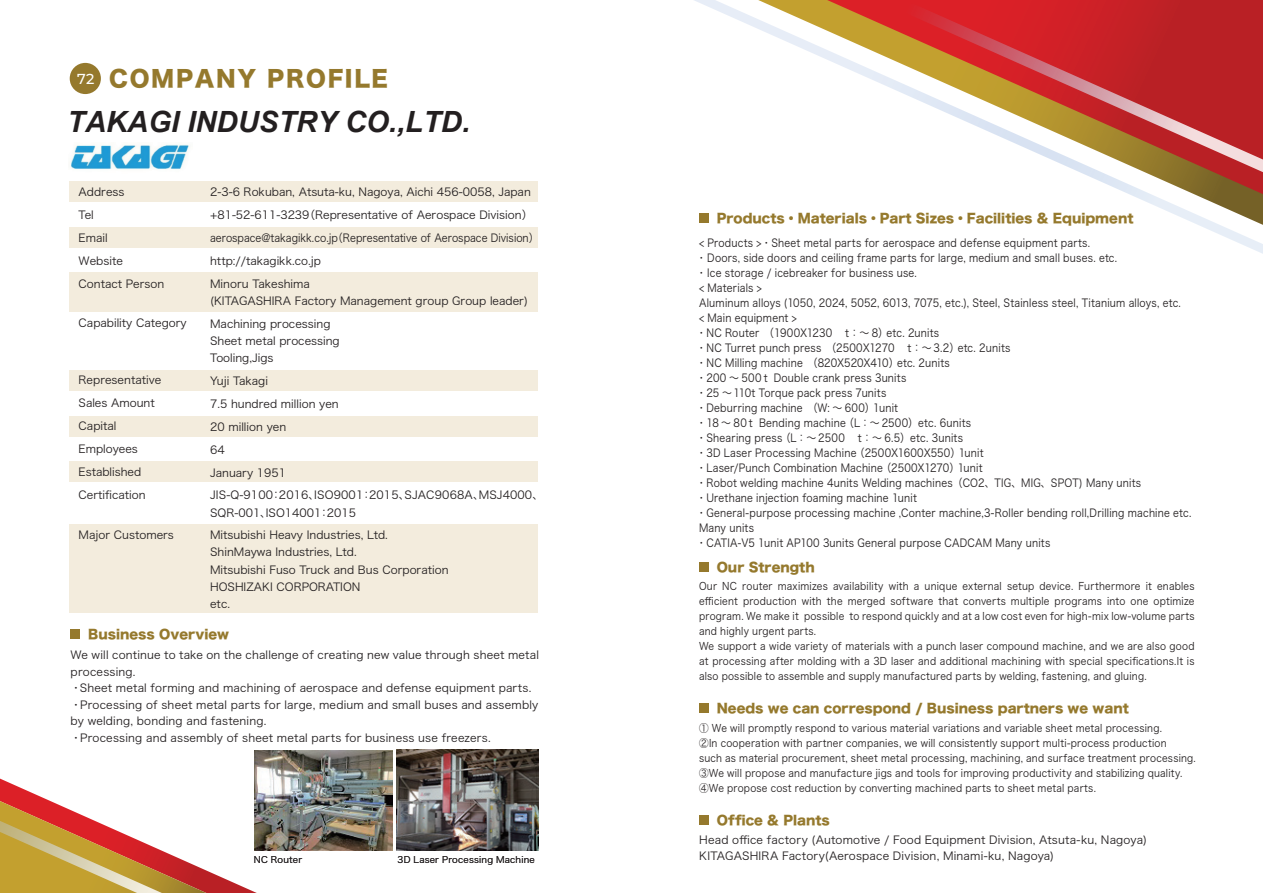
<style>
.page{position:relative;width:1263px;height:893px;background:#fff}
.page>*{position:absolute;margin:0;border:0;box-sizing:border-box;transform-origin:0 0}
.t1{font:italic 700 29.25px "Arial";color:#231f20}
.t2{font:22.5px "Hira Kaku Std W8";letter-spacing:.075em;color:#95792d}
.t3{font:12.75px "Hira Kaku Std W8";color:#95792d}
.t4{font:11.1px/23px "Hira Kaku Pro W3";letter-spacing:.015em;color:#231f20}
.t5{font:11.1px/15px "Hira Kaku Pro W3";letter-spacing:.015em;color:#231f20;scale:.89 1}
.t6{font:10.5px/15px "Hira Kaku Pro W3";letter-spacing:.025em;color:#231f20;scale:.91 1}
.t7{font:9px "Hira Kaku Pro W3";letter-spacing:.025em;color:#231f20}
.s1{font-family:"Montserrat";font-weight:500;font-size:14.4px;color:#fff}
</style>
<div class="page">
<div style="left:70px;top:63px;width:31px;height:31px;background:#95792d;border-radius:50%"></div>
<div style="left:70px;top:181px;width:468px;height:21px;background:#f3ecdd"></div>
<div style="left:70px;top:227px;width:468px;height:21px;background:#f3ecdd"></div>
<div style="left:70px;top:370px;width:468px;height:21px;background:#f3ecdd"></div>
<div style="left:70px;top:416px;width:468px;height:21px;background:#f3ecdd"></div>
<div style="left:70px;top:272px;width:468px;height:40px;background:#f3ecdd"></div>
<div style="left:70px;top:461px;width:468px;height:21px;background:#f3ecdd"></div>
<div style="left:70px;top:524px;width:468px;height:88px;background:#f3ecdd"></div>
<svg style="left:694px;top:0;width:569px;height:254px"></svg>
<svg style="left:758px;top:0;width:505px;height:225px"></svg>
<svg style="left:876px;top:0;width:387px;height:172px"></svg>
<div style="left:71px;top:629px;width:9px;height:10px;background:#95792d"></div>
<div style="left:699px;top:562px;width:9px;height:10px;background:#95792d"></div>
<div style="left:699px;top:704px;width:9px;height:9px;background:#95792d"></div>
<div style="left:699px;top:815px;width:10px;height:10px;background:#95792d"></div>
<div style="left:699px;top:214px;width:9px;height:9px;background:#95792d"></div>
<svg style="left:0;top:779px;width:257px;height:114px"></svg>
<img style="left:71px;top:144px;width:118px;height:25px">
<img style="left:255px;top:750px;width:138px;height:100px">
<img style="left:396px;top:750px;width:142px;height:100px">
<h2 class="t2" style="left:77px;top:66px;width:312px"><span class="s1">72</span> COMPANY PROFILE</h2>
<h1 class="t1" style="left:67px;top:102px;width:405px">TAKAGI INDUSTRY CO.,LTD.</h1>
<p class="t4" style="left:79px;top:179px;width:87px">Address<br>Tel<br>Email<br>Website<br>Contact Person</p>
<p class="t4" style="left:79px;top:311px;width:110px">Capability Category</p>
<p class="t4" style="left:79px;top:368px;width:84px">Representative<br>Sales Amount<br>Capital<br>Employees<br>Established<br>Certification</p>
<p class="t4" style="left:79px;top:523px;width:97px">Major Customers</p>
<p class="t4" style="left:210px;top:179px;width:330px">2-3-6 Rokuban, Atsuta-ku, Nagoya, Aichi 456-0058, Japan +81-52-611-3239（Representative of Aerospace Division）aerospace@takagikk.co.jp（Representative of Aerospace Division）http://takagikk.co.jp<br>Minoru Takeshima</p>
<p class="t4" style="left:210px;top:288px;width:319px">(KITAGASHIRA Factory Management group Group leader)<br>Machining processing</p>
<p class="t4" style="left:210px;top:331px;width:131px;line-height:17.1px">Sheet metal processing<br>Tooling,Jigs</p>
<p class="t4" style="left:210px;top:368px;width:335px">Yuji Takagi<br>7.5 hundred million yen<br>20 million yen<br>64<br>January 1951<br>JIS-Q-9100：2016、ISO9001：2015、SJAC9068A、MSJ4000、</p>
<p class="t4" style="left:210px;top:500px;width:179px">SQR-001、ISO14001：2015<br>Mitsubishi Heavy Industries, Ltd.</p>
<p class="t4" style="left:210px;top:543px;width:240px;line-height:17.1px">ShinMaywa Industries, Ltd.<br>Mitsubishi Fuso Truck and Bus Corporation<br>HOSHIZAKI CORPORATION<br>etc.</p>
<p class="t3" style="left:88px;top:627px;width:142px">Business Overview</p>
<p class="t4" style="left:71px;top:646px;width:470px;line-height:16.5px">We will continue to take on the challenge of creating new value through sheet metal processing.<br>・Sheet metal forming and machining of aerospace and defense equipment parts.・Processing of sheet metal parts for large, medium and small buses and assembly by welding, bonding and fastening.<br>・Processing and assembly of sheet metal parts for business use freezers.</p>
<p class="t7" style="left:254px;top:852px;width:50px">NC Router</p>
<p class="t7" style="left:398px;top:852px;width:139px">3D Laser Processing Machine</p>
<p class="t3" style="left:717px;top:211px;width:418px">Products・Materials・Part Sizes・Facilities &amp; Equipment</p>
<p class="t5" style="left:697px;top:235px;width:558px">&lt; Products &gt;・Sheet metal parts for aerospace and defense equipment parts.<br>・ Doors, side doors and ceiling frame parts for large, medium and small buses. etc.<br>・ Ice storage / icebreaker for business use.<br>&lt; Materials &gt;<br>Aluminum alloys (1050, 2024, 5052, 6013, 7075, etc.), Steel, Stainless steel, Titanium alloys, etc.<br>&lt; Main equipment &gt;<br>・NC Router　（1900X1230　ｔ：～ 8）etc. 2units<br>・NC Turret punch press　（2500X1270　ｔ：～ 3.2）etc. 2units<br>・NC Milling machine　（820X520X410）etc. 2units<br>・200 ～ 500ｔ Double crank press 3units<br>・25 ～110t Torque pack press 7units<br>・Deburring machine　（W: ～ 600）1unit<br>・18 ～ 80ｔ Bending machine （L：～ 2500）etc. 6units<br>・Shearing press （L：～ 2500　ｔ：～ 6.5）etc. 3units<br>・3D Laser Processing Machine （2500X1600X550）1unit<br>・Laser/Punch Combination Machine （2500X1270）1unit<br>・Robot welding machine 4units Welding machines（CO2、TIG、MIG、SPOT) Many units・Urethane injection foaming machine 1unit<br>・General-purpose processing machine ,Conter machine,3-Roller bending roll,Drilling machine etc.<br>Many units<br>・CATIA-V5 1unit AP100 3units General purpose CADCAM Many units</p>
<p class="t3" style="left:717px;top:560px;width:99px">Our Strength</p>
<p class="t6" style="left:699px;top:577px;width:546px">Our NC router maximizes availability with a unique external setup device. Furthermore it enables efficient production with the merged software that converts multiple programs into one optimize program. We make it possible to respond quickly and at a low cost even for high-mix low-volume parts and highly urgent parts.<br>We support a wide variety of materials with a punch laser compound machine, and we are also good at processing after molding with a 3D laser and additional machining with special specifications.It is also possible to assemble and supply manufactured parts by welding, fastening, and gluing.</p>
<p class="t3" style="left:717px;top:701px;width:414px">Needs we can correspond / Business partners we want</p>
<p class="t6" style="left:699px;top:719px;width:547px">① We will promptly respond to various material variations and variable sheet metal processing.<br>②In cooperation with partner companies, we will consistently support multi-process production<br>such as material procurement, sheet metal processing, machining, and surface treatment processing.<br>③We will propose and manufacture jigs and tools for improving productivity and stabilizing quality.<br>④We propose cost reduction by converting machined parts to sheet metal parts.</p>
<p class="t3" style="left:717px;top:813px;width:114px">Office &amp; Plants</p>
<p class="t4" style="left:699px;top:830px;width:449px;line-height:16.5px">Head office factory (Automotive / Food Equipment Division, Atsuta-ku, Nagoya)<br>KITAGASHIRA Factory(Aerospace Division, Minami-ku, Nagoya)</p>
</div>
